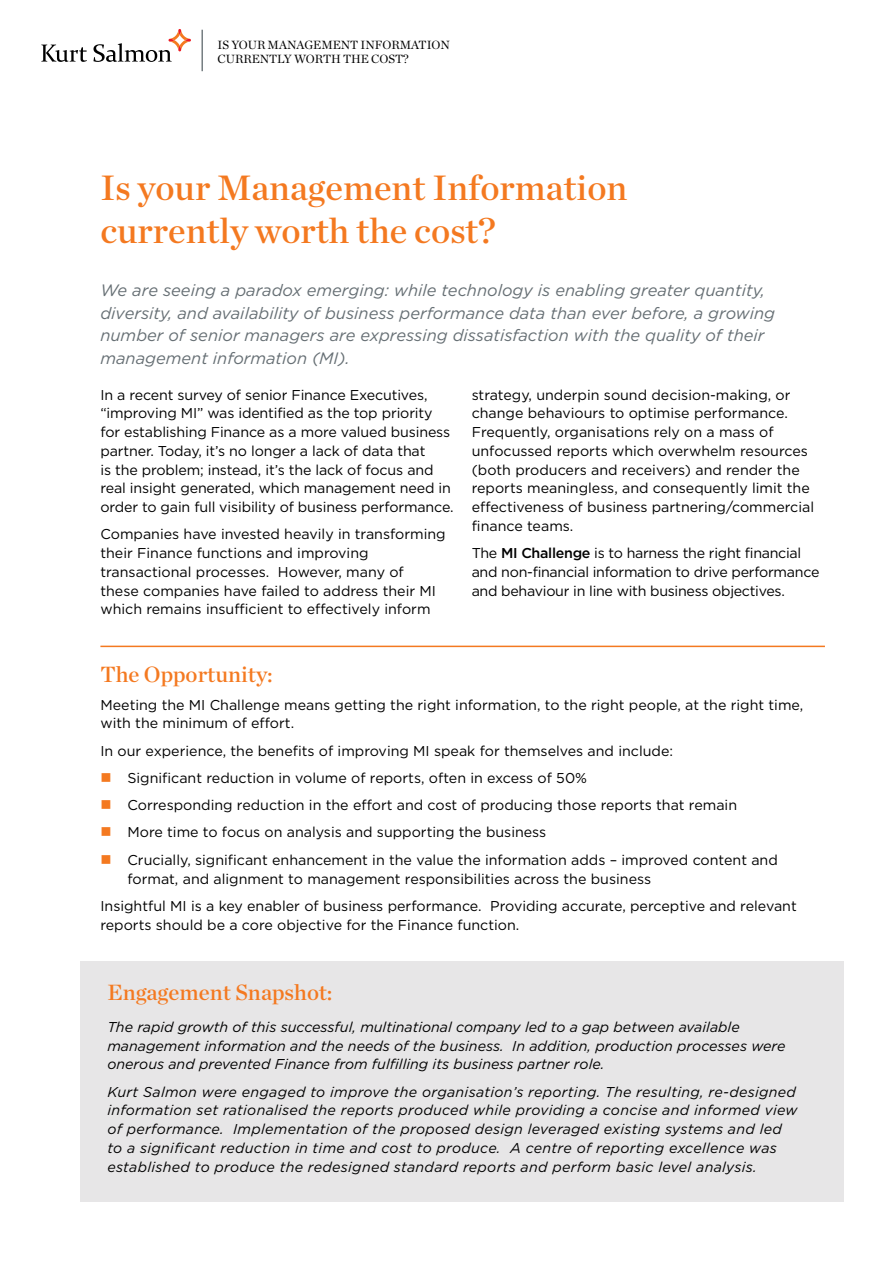
<style>
.page{position:relative;width:893px;height:1263px;background:#fff}
.page>*{position:absolute;margin:0;border:0;box-sizing:border-box;transform-origin:0 0}
.t1{font:36px/43.2px "Chronicle Deck Semi";color:#f47920}
.t2{font:22.5px "Chronicle Deck Semi";color:#f47920}
.t3{font:italic 16.5px/22.5px "Gotham";color:#666f74}
.t4{font:14.25px/18.8px "Gotham";color:#000}
.t5{font:italic 14.25px/18.8px "Gotham";letter-spacing:.02em;color:#000}
.t6{font:italic 14.25px/18.8px "Gotham";color:#000}
.t7{font:14.25px/18.8px "Gotham";letter-spacing:-.02em;color:#000}
.t8{font:12.15px/14.5px "Chronicle Deck";color:#000}
.s1{font-weight:500}
</style>
<div class="page">
<div style="left:81px;top:961px;width:763px;height:240px;background:#e7e6e7"></div>
<svg style="left:41px;top:45px;width:46px;height:17px"></svg>
<svg style="left:93px;top:29px;width:98px;height:33px"></svg>
<hr style="left:202px;top:30px;width:1px;height:41px;background:#666f74">
<hr style="left:100px;top:646px;width:725px;height:1px;background:#f47920">
<p class="t8" style="left:218px;top:37px;width:234px">IS YOUR MANAGEMENT INFORMATION<br>CURRENTLY WORTH THE COST?</p>
<h1 class="t1" style="left:100px;top:164px;width:529px">Is your Management Information currently worth the cost?</h1>
<p class="t3" style="left:100px;top:279px;width:676px">We are seeing a paradox emerging: while technology is enabling greater quantity, diversity, and availability of business performance data than ever before, a growing number of senior managers are expressing dissatisfaction with the quality of their management information (MI).</p>
<p class="t4" style="left:100px;top:385px;width:355px">I n a recent survey of senior Finance Executives, “improving MI” was identified as the top priority for establishing Finance as a more valued business partner. Today, it’s no longer a lack of data that<br>is the problem; instead, it’s the lack of focus and real insight generated, which management need in order to gain full visibility of business performance.</p>
<p class="t4" style="left:100px;top:525px;width:347px">Companies have invested heavily in transforming their Finance functions and improving transactional processes. H owever, many of these companies have failed to address their MI which remains insufficient to effectively inform</p>
<p class="t4" style="left:472px;top:385px;width:344px">strategy, underpin sound decision-making, or change behaviours to optimise performance.<br>Frequently, organisations rely on a mass of unfocussed reports which overwhelm resources (both producers and receivers) and render the reports meaningless, and consequently limit the effectiveness of business partnering/commercial finance teams.</p>
<p class="t7" style="left:472px;top:543px;width:349px">The <span class="s1">MI Challenge</span> is to harness the right financial and non-financial information to drive performance and behaviour in line with business objectives.</p>
<h2 class="t2" style="left:100px;top:657px;width:174px">The Opportunity:</h2>
<p class="t4" style="left:100px;top:695px;width:704px">Meeting the MI Challenge means getting the right information, to the right people, at the right time, with the minimum of effort.</p>
<p class="t4" style="left:127px;top:737px;width:652px;line-height:27.3px;text-indent:-27px">I n our experience, the benefits of improving MI speak for themselves and include:<br>Significant reduction in volume of reports, often in excess of 50%<br>Corresponding reduction in the effort and cost of producing those reports that remain<br>More time to focus on analysis and supporting the business<br>Crucially, significant enhancement in the value the information adds – improved content and</p>
<p class="t4" style="left:100px;top:864px;width:698px;line-height:27.3px;text-indent:27px">format, and alignment to management responsibilities across the business<br>I nsightful MI is a key enabler of business performance. Providing accurate, perceptive and relevant</p>
<p class="t4" style="left:100px;top:915px;width:420px">reports should be a core objective for the Finance function.</p>
<h2 class="t2" style="left:107px;top:975px;width:227px">Engagement Snapshot:</h2>
<p class="t6" style="left:107px;top:1017px;width:680px">The rapid growth of this successful, multinational company led to a gap between available management information and the needs of the business. In addition, production processes were onerous and prevented Finance from fulfilling its business partner role.</p>
<p class="t5" style="left:107px;top:1082px;width:692px">Kurt Salmon were engaged to improve the organisation’s reporting. The resulting, re-designed information set rationalised the reports produced while providing a concise and informed view of performance. Implementation of the proposed design leveraged existing systems and led to a significant reduction in time and cost to produce. A centre of reporting excellence was established to produce the redesigned standard reports and perform basic level analysis.</p>
</div>
